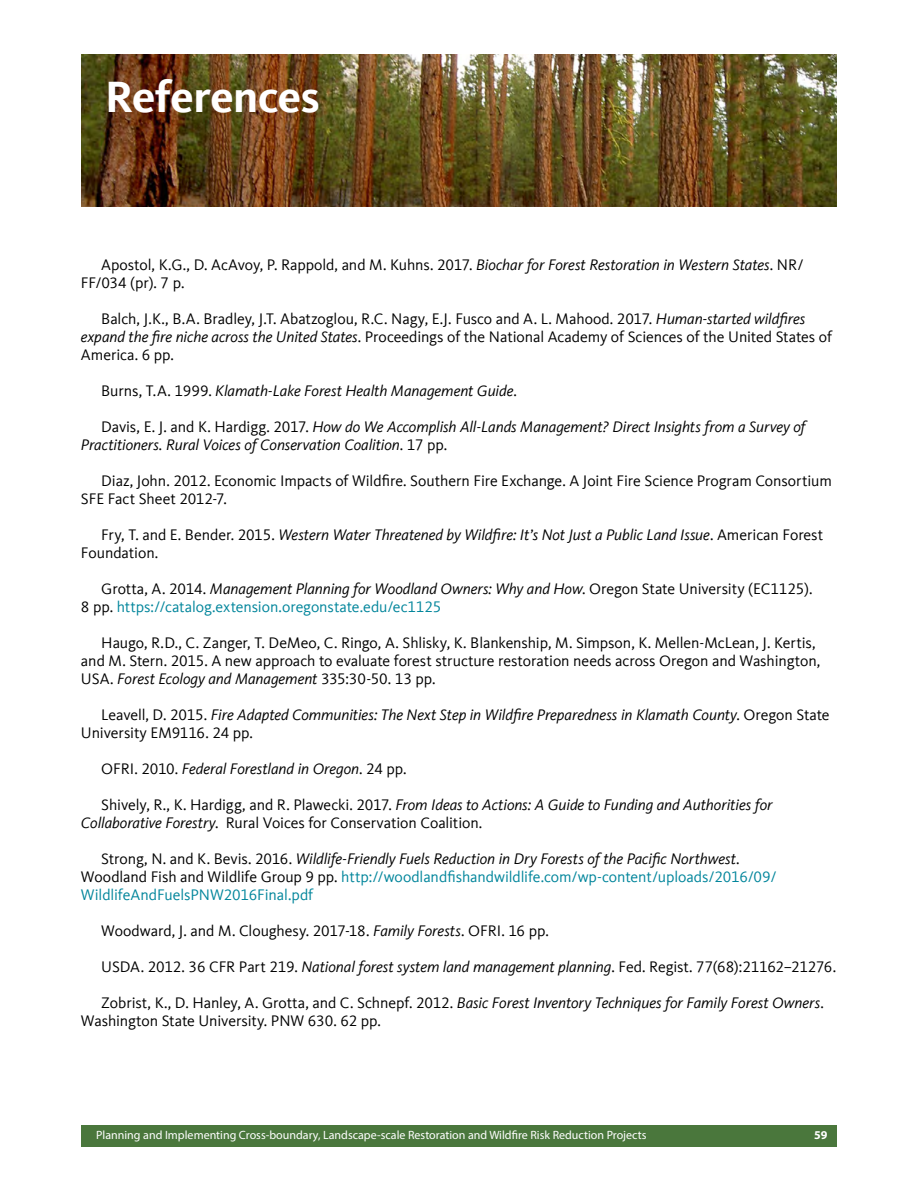
<style>
.page{position:relative;width:918px;height:1188px;background:#fff}
.page>*{position:absolute;margin:0;border:0;box-sizing:border-box;transform-origin:0 0}
.Chapter_title_EESC{font:700 45px "Kievit Offc";letter-spacing:-.01em;color:#fff}
.Body_Text1{font:15.75px/18px "Kievit Offc";letter-spacing:-.005em;color:#000}
.Body_Text1-2{font:italic 15.75px/18px "Kievit Offc";letter-spacing:-.005em;color:#000}
.Body_Text1-3{font:15.75px/18px "Kievit Offc";letter-spacing:-.005em;color:#00859b}
.t1{font:12px "Myriad Pro";color:#fff}
.t2{font:700 12px "Myriad Pro";color:#fff}
.s1{font-style:italic}
.s2{font-style:normal}
.s3{color:#00859b}
.s4{color:#000}
.s5{font-style:italic;color:#000}
</style>
<div class="page">
<div style="left:81px;top:1125px;width:756px;height:21px;background:#4a773c"></div>
<img style="left:81px;top:54px;width:756px;height:153px">
<p class="Chapter_title_EESC" style="left:105px;top:71px;width:216px">References</p>
<p class="Body_Text1" style="left:81px;top:256px;width:724px;text-indent:20px">Apostol, K.G., D. AcAvoy, P. Rappold, and M. Kuhns. 2017. <span class="s1">Biochar for Forest Restoration in Western States</span>. NR/<br>FF/034 (pr). 7 p.</p>
<p class="Body_Text1" style="left:81px;top:310px;width:753px;text-indent:20px">Balch, J.K., B.A. Bradley, J.T. Abatzoglou, R.C. Nagy, E.J. Fusco and A. L. Mahood. 2017. <span class="s1">Human-started wildfires expand the fire niche across the United States</span>. Proceedings of the National Academy of Sciences of the United States of<br>America. 6 pp.</p>
<p class="Body_Text1-2" style="left:101px;top:382px;width:417px"><span class="s2">Burns, T.A. 1999.</span> Klamath-Lake Forest Health Management Guide<span class="s2">.</span></p>
<p class="Body_Text1-2" style="left:81px;top:418px;width:726px;text-indent:20px"><span class="s2">Davis, E. J. and K. Hardigg. 2017.</span> How do We Accomplish All-Lands Management? Direct Insights from a Survey of<br>Practitioners. Rural Voices of Conservation Coalition<span class="s2">. 17 pp.</span></p>
<p class="Body_Text1" style="left:81px;top:472px;width:752px;text-indent:20px">Diaz, John. 2012. Economic Impacts of Wildfire. Southern Fire Exchange. A Joint Fire Science Program Consortium<br>SFE Fact Sheet 2012-7.</p>
<p class="Body_Text1-2" style="left:81px;top:526px;width:744px;text-indent:20px"><span class="s2">Fry, T. and E. Bender. 2015.</span> Western Water Threatened by Wildfire: It’s Not Just a Public Land Issue<span class="s2">. American Forest<br>Foundation.</span></p>
<p class="Body_Text1" style="left:81px;top:580px;width:733px;text-indent:20px">Grotta, A. 2014. <span class="s1">Management Planning for Woodland Owners: Why and How</span>. Oregon State University (EC1125).<br>8 pp. <span class="s3">https://catalog.extension.oregonstate.edu/ec1125</span></p>
<p class="Body_Text1" style="left:81px;top:634px;width:741px;text-indent:20px">Haugo, R.D., C. Zanger, T. DeMeo, C. Ringo, A. Shlisky, K. Blankenship, M. Simpson, K. Mellen-McLean, J. Kertis, and M. Stern. 2015. A new approach to evaluate forest structure restoration needs across Oregon and Washington,<br>USA. <span class="s1">Forest Ecology and Management</span> 335:30-50. 13 pp.</p>
<p class="Body_Text1-2" style="left:81px;top:706px;width:750px;text-indent:20px"><span class="s2">Leavell, D. 2015.</span> Fire Adapted Communities: The Next Step in Wildfire Preparedness in Klamath County<span class="s2">. Oregon State<br>University EM9116. 24 pp.</span></p>
<p class="Body_Text1-2" style="left:101px;top:760px;width:307px"><span class="s2">OFRI. 2010.</span> Federal Forestland in Oregon<span class="s2">. 24 pp.</span></p>
<p class="Body_Text1" style="left:81px;top:796px;width:693px;text-indent:20px">Shively, R., K. Hardigg, and R. Plawecki. 2017. <span class="s1">From Ideas to Actions: A Guide to Funding and Authorities for<br>Collaborative Forestry</span>. Rural Voices for Conservation Coalition.</p>
<p class="Body_Text1-3" style="left:81px;top:850px;width:697px;text-indent:20px"><span class="s4">Strong, N. and K. Bevis. 2016.</span> <span class="s5">Wildlife-Friendly Fuels Reduction in Dry Forests of the Pacific Northwest</span><span class="s4">.<br>Woodland Fish and Wildlife Group 9 pp.</span> http://woodlandfishandwildlife.com/wp-content/uploads/2016/09/<br>WildlifeAndFuelsPNW2016Final.pdf</p>
<p class="Body_Text1" style="left:101px;top:922px;width:449px">Woodward, J. and M. Cloughesy. 2017-18. <span class="s1">Family Forests</span>. OFRI. 16 pp.</p>
<p class="Body_Text1" style="left:101px;top:958px;width:736px">USDA. 2012. 36 CFR Part 219. <span class="s1">National forest system land management planning</span>. Fed. Regist. 77(68):21162–21276.</p>
<p class="Body_Text1" style="left:81px;top:994px;width:744px;text-indent:20px">Zobrist, K., D. Hanley, A. Grotta, and C. Schnepf. 2012. <span class="s1">Basic Forest Inventory Techniques for Family Forest Owners</span>.<br>Washington State University. PNW 630. 62 pp.</p>
<p class="t1" style="left:96px;top:1127px;width:552px">Planning and Implementing Cross-boundary, Landscape-scale Restoration and Wildfire Risk Reduction Projects</p>
<p class="t2" style="left:814px;top:1127px;width:15px">59</p>
</div>
